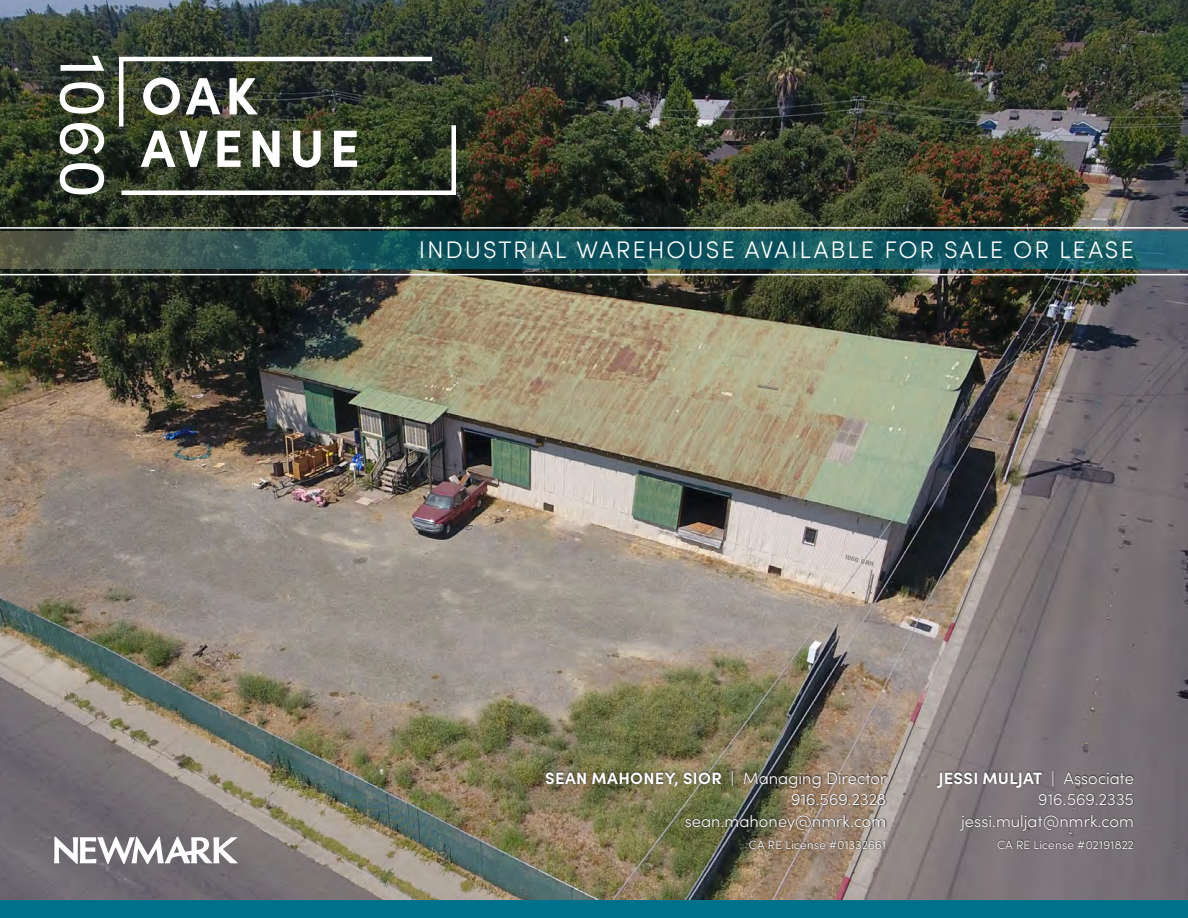
<style>
.page{position:relative;width:1188px;height:918px;background:#fff}
.page>*{position:absolute;margin:0;border:0;box-sizing:border-box;transform-origin:0 0}
.t1{font:66px "Sofia Pro";color:#fff}
.t2{font:700 52.5px/52.5px "Sofia Pro";letter-spacing:.095em;color:#fff}
.t3{font:300 24px "Sofia Pro";letter-spacing:.08em;color:#fff}
.t4{font:300 16.5px "Sofia Pro";color:#fff}
.t5{font:700 16.5px "Sofia Pro";letter-spacing:.015em;color:#fff}
.t6{font:300 12px "Sofia Pro";letter-spacing:.015em;color:#fff}
.s1{font-weight:700}
.s2{font-weight:300}
</style>
<div class="page">
<div style="left:0;top:802px;width:1188px;height:116px;background:#00718b"></div>
<img style="left:0;top:0;width:1188px;height:899px">
<svg style="left:117px;top:55px;width:341px;height:142px;background:#3f4737"></svg>
<img style="left:0;top:227px;width:1188px;height:48px">
<svg style="left:0;top:231px;width:1188px;height:37px;background:#1f575c"></svg>
<img style="left:545px;top:769px;width:342px;height:81px">
<svg style="left:54px;top:837px;width:184px;height:27px;background:#b1afb2"></svg>
<svg style="left:935px;top:769px;width:200px;height:81px;background:#726b6f"></svg>
<p class="t1" style="left:132px;top:54px;width:146px;rotate:90deg">1060</p>
<p class="t2" style="left:141px;top:66px;width:220px">OAK<br>AVENUE</p>
<p class="t3" style="left:419px;top:233px;width:716px">INDUSTRIAL WAREHOUSE AVAILABLE FOR SALE OR LEASE</p>
<p class="t4" style="left:545px;top:766px;width:343px"><span class="s1">SEAN MAHONEY, SIOR</span> | Managing Director</p>
<p class="t4" style="left:791px;top:788px;width:97px">916.569.2328</p>
<p class="t4" style="left:685px;top:809px;width:203px">sean.mahoney@nmrk.com</p>
<p class="t6" style="left:749px;top:836px;width:139px">CA RE License #01332661</p>
<p class="t5" style="left:938px;top:765px;width:197px">JESSI MULJAT <span class="s2">| Associate</span></p>
<p class="t4" style="left:1038px;top:788px;width:97px">916.569.2335</p>
<p class="t4" style="left:961px;top:809px;width:174px">jessi.muljat@nmrk.com</p>
<p class="t6" style="left:997px;top:836px;width:138px">CA RE License #02191822</p>
</div>
